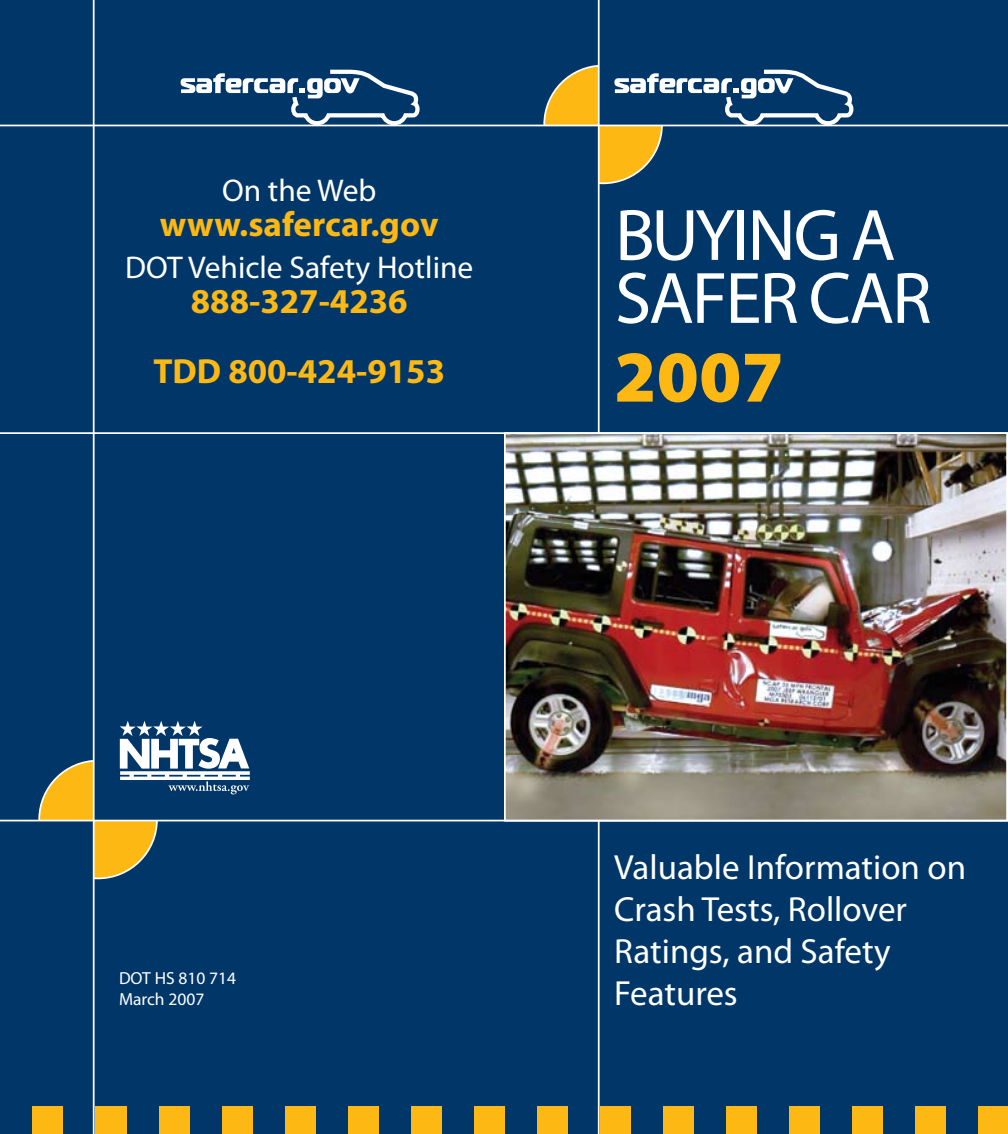
<style>
.page{position:relative;width:1008px;height:1134px;background:#003768}
.page>*{position:absolute;margin:0;border:0;box-sizing:border-box;transform-origin:0 0}
.t1{font:73.5px/63px "Myriad Pro";letter-spacing:-.03em;color:#fff}
.t2{font:900 73.5px "Myriad Pro";color:#fdb813}
.t3{font:35px/42px "Myriad Pro";color:#fff}
.t4{font:700 35px/70px "Myriad Pro";color:#fdb813;text-align:center}
.t5{font:31.5px "Myriad Pro";color:#fff}
.t6{font:17.5px/21px "Myriad Pro";color:#fff}
</style>
<div class="page">
<div style="left:544px;top:66px;width:118px;height:117px;background:#fdb813;border-radius:50%"></div>
<div style="left:598px;top:47px;width:74px;height:79px;background:#003768"></div>
<div style="left:521px;top:125px;width:78px;height:79px;background:#003768"></div>
<div style="left:0;top:1106px;width:1008px;height:28px;background:#fdb813"></div>
<div style="left:127px;top:1104px;width:32px;height:30px;background:#003768"></div>
<div style="left:190px;top:1104px;width:32px;height:30px;background:#003768"></div>
<div style="left:253px;top:1104px;width:32px;height:30px;background:#003768"></div>
<div style="left:316px;top:1104px;width:32px;height:30px;background:#003768"></div>
<div style="left:379px;top:1104px;width:32px;height:30px;background:#003768"></div>
<div style="left:442px;top:1104px;width:32px;height:30px;background:#003768"></div>
<div style="left:505px;top:1104px;width:32px;height:30px;background:#003768"></div>
<div style="left:568px;top:1104px;width:32px;height:30px;background:#003768"></div>
<div style="left:631px;top:1104px;width:32px;height:30px;background:#003768"></div>
<div style="left:694px;top:1104px;width:32px;height:30px;background:#003768"></div>
<div style="left:757px;top:1104px;width:32px;height:30px;background:#003768"></div>
<div style="left:820px;top:1104px;width:32px;height:30px;background:#003768"></div>
<div style="left:883px;top:1104px;width:32px;height:30px;background:#003768"></div>
<div style="left:946px;top:1104px;width:32px;height:30px;background:#003768"></div>
<div style="left:0;top:1104px;width:32px;height:30px;background:#003768"></div>
<div style="left:63px;top:1104px;width:31px;height:30px;background:#003768"></div>
<hr style="left:0;top:125px;width:1008px;height:1px;background:#fff">
<hr style="left:598px;top:0;width:2px;height:1134px;background:#fff">
<img style="left:507px;top:435px;width:498px;height:384px">
<hr style="left:0;top:432px;width:1008px;height:2px;background:#fff">
<div style="left:39px;top:761px;width:118px;height:117px;background:#fdb813;border-radius:50%"></div>
<div style="left:93px;top:742px;width:74px;height:79px;background:#003768"></div>
<div style="left:15px;top:820px;width:79px;height:79px;background:#003768"></div>
<hr style="left:93px;top:0;width:2px;height:1134px;background:#fff">
<hr style="left:0;top:820px;width:1008px;height:1px;background:#fff">
<svg style="left:614px;top:69px;width:240px;height:59px"></svg>
<svg style="left:181px;top:69px;width:239px;height:58px"></svg>
<svg style="left:120px;top:721px;width:130px;height:73px"></svg>
<p class="t5" style="left:222px;top:171px;width:156px">On the Web</p>
<p class="t4" style="left:160px;top:188px;width:280px">www.safercar.gov</p>
<p class="t5" style="left:125px;top:248px;width:350px">DOT Vehicle Safety Hotline</p>
<p class="t4" style="left:153px;top:265px;width:293px">888-327-4236<br>TDD 800-424-91 53</p>
<h1 class="t1" style="left:615px;top:203px;width:318px">Buying A<br>Safer Car</h1>
<h1 class="t2" style="left:614px;top:328px;width:171px">2007</h1>
<p class="t6" style="left:119px;top:968px;width:119px">DOT HS 810 714<br>March 2007</p>
<p class="t3" style="left:614px;top:846px;width:353px">Valuable I nformation on<br>Crash Tests, Rollover<br>Ratings, and Safety<br>Features</p>
</div>
